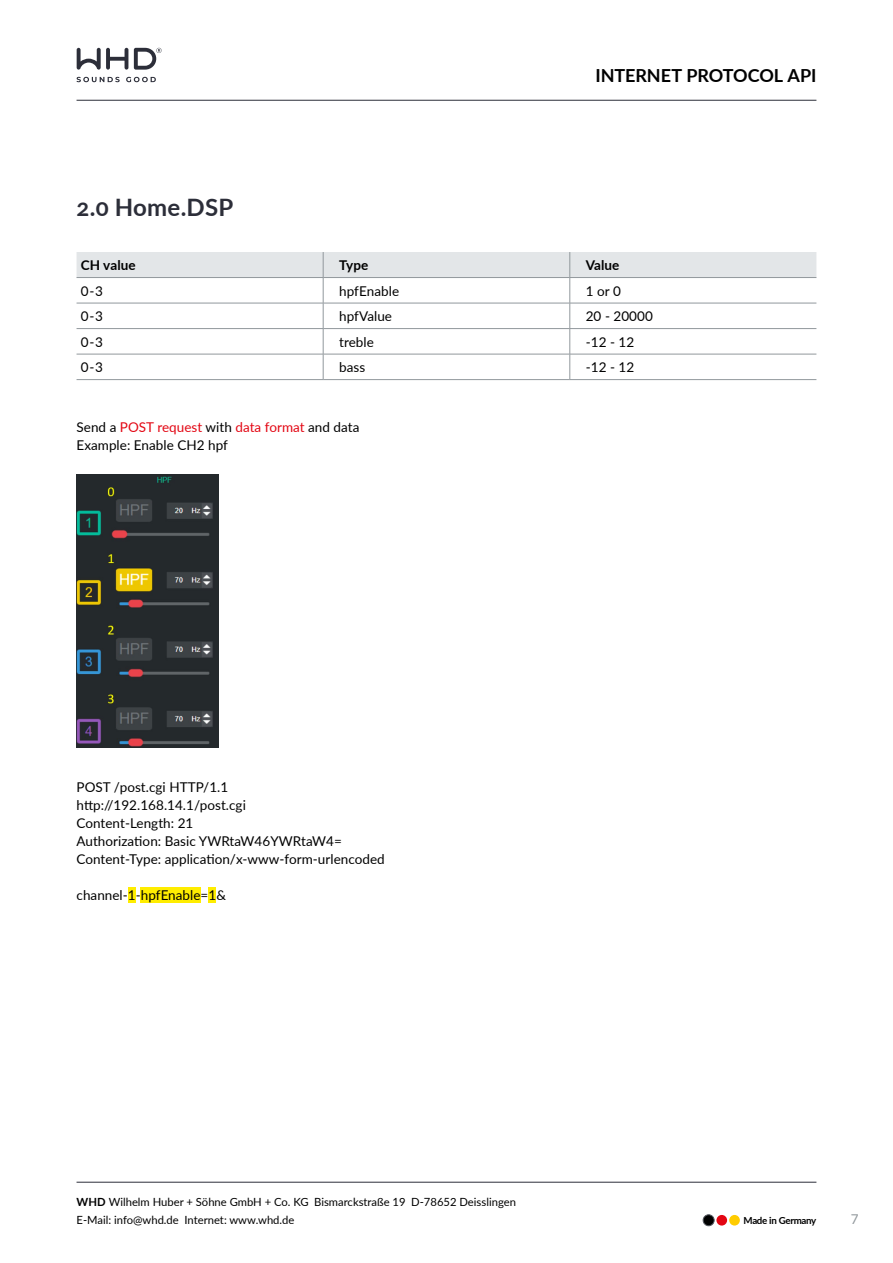
<style>
.page{position:relative;width:893px;height:1263px;background:#fff}
.page>*{position:absolute;margin:0;border:0;box-sizing:border-box;transform-origin:0 0}
.t1{font:700 24px "Lato";letter-spacing:.01em;color:#2c2e39}
.t2{font:700 18px "Lato";letter-spacing:-.005em;color:#000}
.t3{font:13.5px/18px "Lato";letter-spacing:.005em;color:#000}
.t4{font:700 13.5px "Lato";letter-spacing:.005em;color:#000}
.t5{font:13.5px "Lato";color:#91989c}
.t6{font:11.25px/18px "Lato";color:#000}
.t7{font:700 9.75px "Lato";letter-spacing:-.03em;color:#000}
.s1{color:#e30613}
.s2{font-weight:700}
</style>
<div class="page">
<hr style="left:77px;top:100px;width:739px;height:1px;background:#2c2e39">
<hr style="left:77px;top:1182px;width:739px;height:1px;background:#2c2e39">
<svg style="left:77px;top:48px;width:51px;height:22px"></svg>
<svg style="left:134px;top:48px;width:28px;height:22px"></svg>
<svg style="left:77px;top:77px;width:79px;height:5px"></svg>
<div style="left:703px;top:1215px;width:11px;height:11px;background:#000;border-radius:50%"></div>
<div style="left:703px;top:1214px;width:11px;height:12px;border:1px solid #53585f;border-radius:50%"></div>
<div style="left:716px;top:1215px;width:11px;height:10px;background:#e30613;border-radius:50%"></div>
<div style="left:729px;top:1215px;width:11px;height:10px;background:#fc0;border-radius:50%"></div>
<hr style="left:77px;top:379px;width:246px;height:1px;background:#91989c">
<hr style="left:323px;top:379px;width:247px;height:1px;background:#91989c">
<hr style="left:570px;top:379px;width:246px;height:1px;background:#91989c">
<svg style="left:77px;top:252px;width:739px;height:127px"></svg>
<hr style="left:77px;top:354px;width:246px;height:1px;background:#91989c">
<div style="left:128px;top:888px;width:8px;height:15px;background:#ffed00"></div>
<div style="left:141px;top:888px;width:60px;height:15px;background:#ffed00"></div>
<div style="left:208px;top:888px;width:8px;height:15px;background:#ffed00"></div>
<img style="left:76px;top:475px;width:142px;height:272px">
<h1 class="t1" style="left:77px;top:190px;width:158px">2.0 Home.DSP</h1>
<h2 class="t2" style="left:595px;top:62px;width:222px">INTERNET PROTOCOL API</h2>
<p class="t4" style="left:81px;top:255px;width:57px">CH value</p>
<p class="t4" style="left:339px;top:255px;width:31px">Type</p>
<p class="t4" style="left:586px;top:255px;width:35px">Value</p>
<p class="t3" style="left:81px;top:281px;width:24px">0 - 3</p>
<p class="t3" style="left:339px;top:281px;width:62px">hpfEnable</p>
<p class="t3" style="left:586px;top:281px;width:37px">1 or 0</p>
<p class="t3" style="left:81px;top:307px;width:24px">0 - 3</p>
<p class="t3" style="left:339px;top:307px;width:54px">hpfValue</p>
<p class="t3" style="left:586px;top:307px;width:69px">20 - 20000</p>
<p class="t3" style="left:81px;top:332px;width:24px">0 - 3</p>
<p class="t3" style="left:339px;top:332px;width:36px">treble</p>
<p class="t3" style="left:586px;top:332px;width:50px">-12 - 12</p>
<p class="t3" style="left:81px;top:358px;width:24px">0 - 3</p>
<p class="t3" style="left:339px;top:358px;width:28px">bass</p>
<p class="t3" style="left:586px;top:358px;width:50px">-12 - 12</p>
<p class="t3" style="left:77px;top:418px;width:284px">Send a <span class="s1">POST request</span> with <span class="s1">data format</span> and data<br>Example: Enable CH2 hpf</p>
<p class="t3" style="left:77px;top:778px;width:310px">POST /post.cgi HTTP/1.1 http://192.168.14.1/post.cgi<br>Content-Length: 21<br>Authorization: Basic YWRtaW46YWRtaW4= Content-Type: application/x-www-form-urlencoded</p>
<p class="t3" style="left:77px;top:886px;width:151px">channel-1-hpfEnable=1&amp;</p>
<p class="t6" style="left:77px;top:1192px;width:441px"><span class="s2">WHD</span> Wilhelm Huber + Söhne GmbH + Co. KG Bismarckstraße 19 D-78652 Deisslingen<br>E-Mail: info@whd.de Internet: www.whd.de</p>
<p class="t7" style="left:743px;top:1213px;width:74px">Made in Germany</p>
<p class="t5" style="left:851px;top:1209px;width:9px">7</p>
</div>
